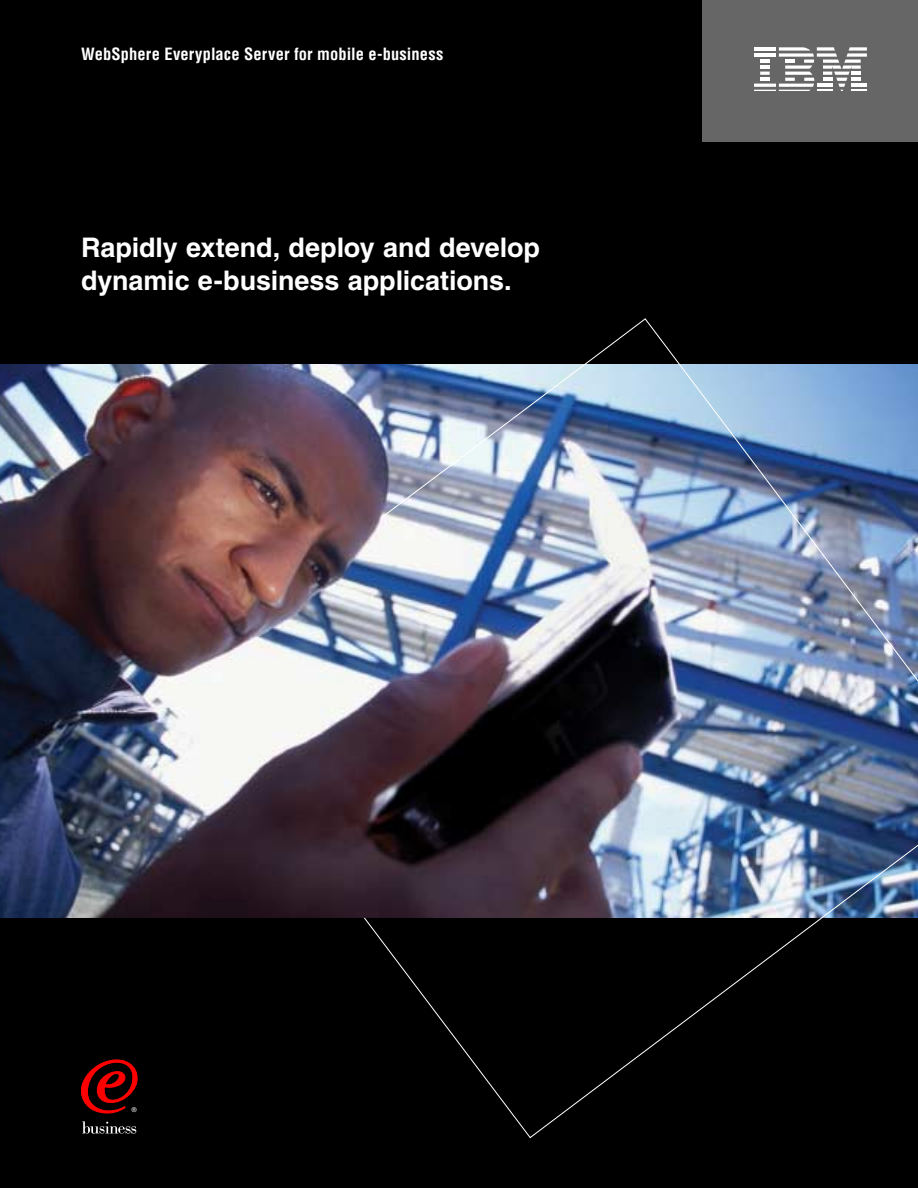
<style>
.page{position:relative;width:918px;height:1188px;background:#fff}
.page>*{position:absolute;margin:0;border:0;box-sizing:border-box;transform-origin:0 0}
.t1{font:700 27px/33px "Helvetica";letter-spacing:-.005em;color:#fff}
.t2{font:700 condensed 16.5px "Helvetica";letter-spacing:.005em;color:#fff}
.t3{font:6.6px "Helvetica";color:#fff}
</style>
<div class="page">
<img style="left:0;top:365px;width:178px;height:553px">
<div style="left:0;top:0;width:918px;height:365px;background:#000"></div>
<div style="left:0;top:918px;width:918px;height:270px;background:#000"></div>
<div style="left:702px;top:0;width:216px;height:142px;background:#666"></div>
<svg style="left:81px;top:1060px;width:57px;height:54px"></svg>
<svg style="left:82px;top:1121px;width:54px;height:13px"></svg>
<svg style="left:754px;top:47px;width:113px;height:44px"></svg>
<img style="left:178px;top:318px;width:740px;height:820px">
<p class="t2" style="left:81px;top:45px;width:364px">WebSphere Everyplace Server for mobile e-business</p>
<p class="t1" style="left:81px;top:231px;width:461px">Rapidly extend, deploy and develop dynamic e-business applications.</p>
<p class="t3" style="left:132px;top:1106px;width:6px">®</p>
</div>
